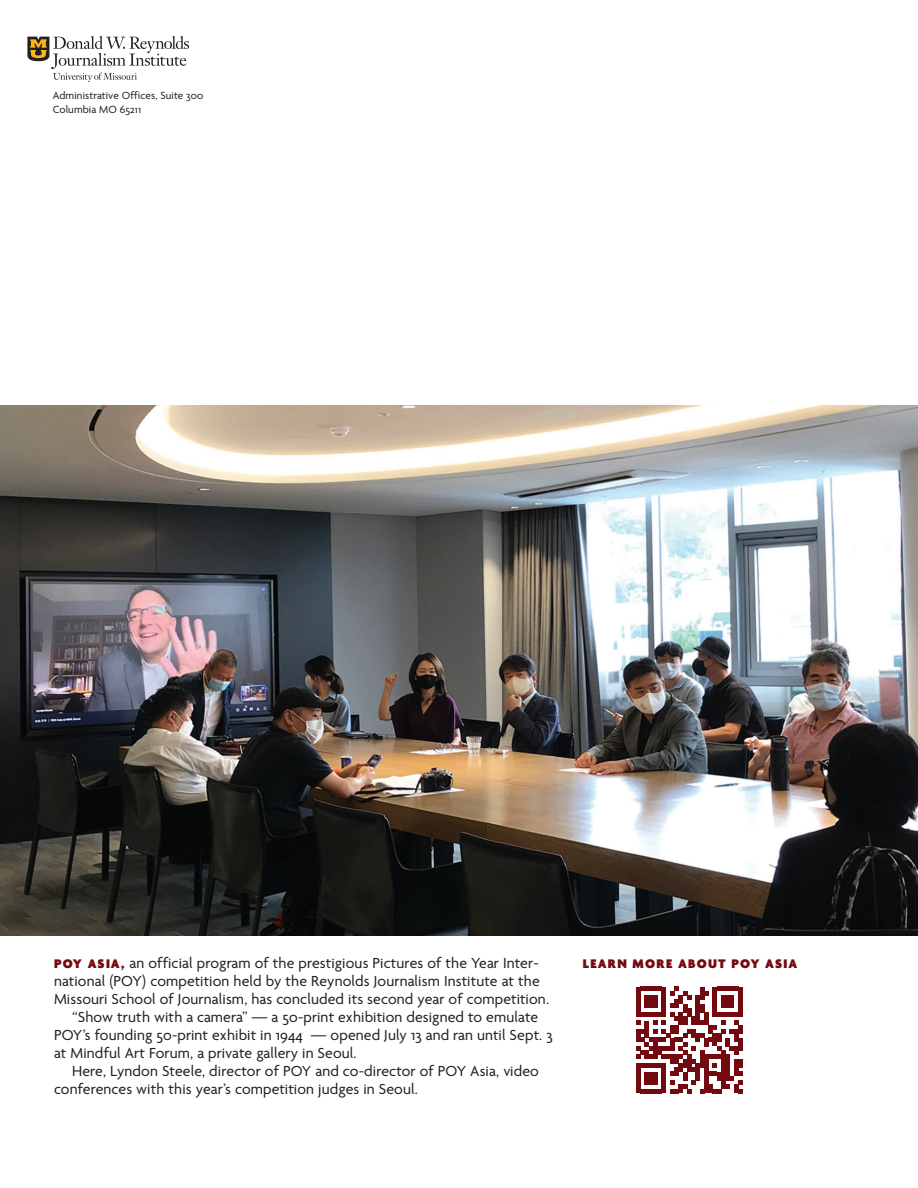
<style>
.page{position:relative;width:918px;height:1188px;background:#fff}
.page>*{position:absolute;margin:0;border:0;box-sizing:border-box;transform-origin:0 0}
.t1{font:15.75px "Agenda One";letter-spacing:.01em;color:#231f20}
.t2{font:900 13.5px "Agenda One";letter-spacing:.095em;color:#730a10}
.t3{font:11.25px/13.5px "Agenda One";letter-spacing:.01em;color:#231f20}
.s1{font-weight:900;font-size:13.5px;color:#730a10}
</style>
<div class="page">
<img style="left:0;top:405px;width:918px;height:531px">
<svg style="left:636px;top:987px;width:106px;height:106px"></svg>
<svg style="left:27px;top:36px;width:162px;height:46px"></svg>
<p class="t3" style="left:53px;top:89px;width:152px">Administrative Offices, Suite 300<br>Columbia MO 65211</p>
<p class="t1" style="left:54px;top:954px;width:486px"><span class="s1">POY ASIA,</span> an official program of the prestigious Pictures of the Year Inter-</p>
<p class="t1" style="left:54px;top:972px;width:487px">national (POY) competition held by the Reynolds Journalism Institute at the</p>
<p class="t1" style="left:54px;top:990px;width:497px">Missouri School of Journalism, has concluded its second year of competition.</p>
<p class="t1" style="left:72px;top:1008px;width:468px">“Show truth with a camera” — a 50-print exhibition designed to emulate</p>
<p class="t1" style="left:54px;top:1026px;width:500px">POY’s founding 50-print exhibit in 1944 — opened July 13 and ran until Sept. 3</p>
<p class="t1" style="left:54px;top:1044px;width:304px">at Mindful Art Forum, a private gallery in Seoul.</p>
<p class="t1" style="left:72px;top:1062px;width:468px">Here, Lyndon Steele, director of POY and co-director of POY Asia, video</p>
<p class="t1" style="left:54px;top:1080px;width:365px">conferences with this year’s competition judges in Seoul.</p>
<p class="t2" style="left:583px;top:955px;width:216px">LEARN MORE ABOUT POY ASIA</p>
</div>
